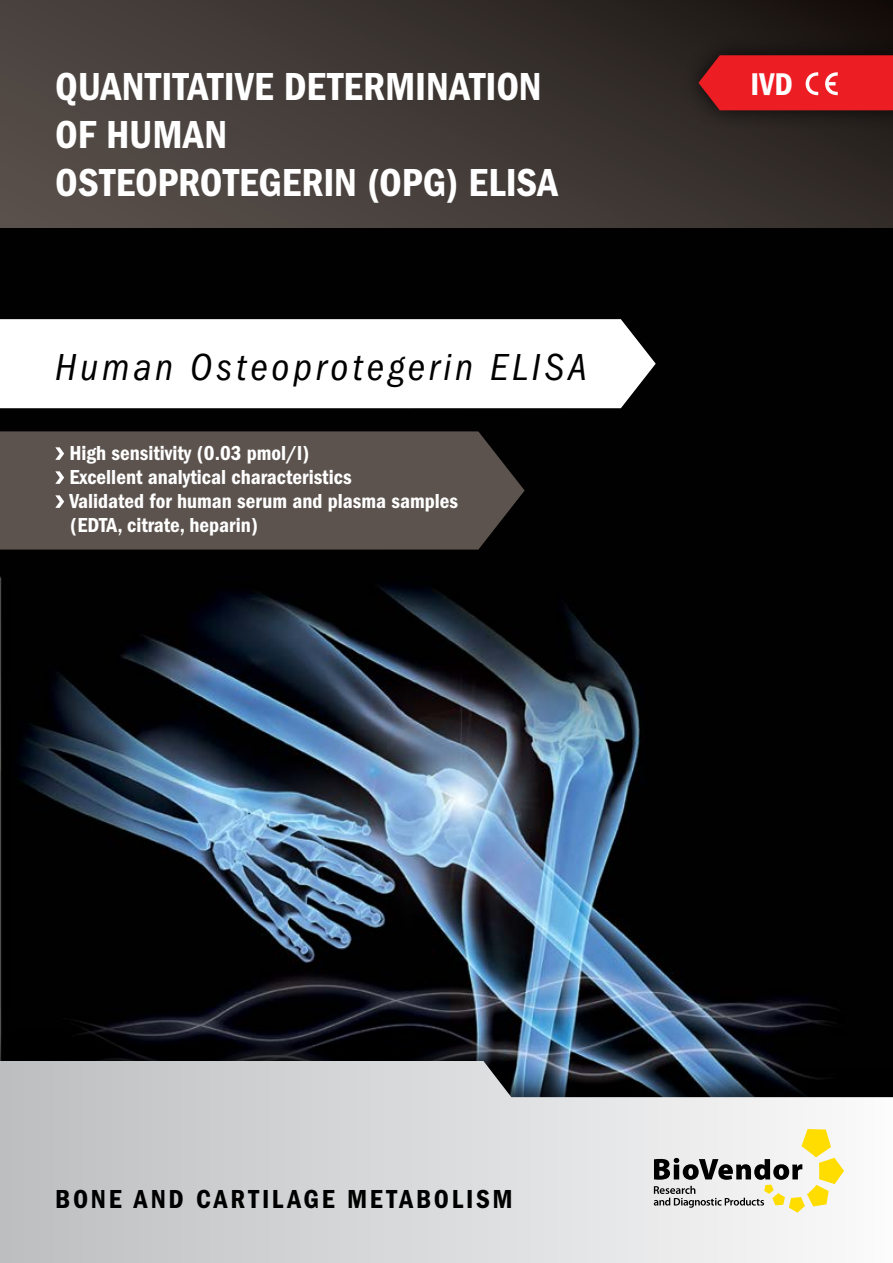
<style>
.page{position:relative;width:893px;height:1263px;background:#fff}
.page>*{position:absolute;margin:0;border:0;box-sizing:border-box;transform-origin:0 0}
.t1{font:40.5px/48px "ITC Franklin Gothic Std Dm Cd";color:#fff}
.t2{font:italic condensed 39px "ITC Franklin Gothic Std";letter-spacing:.1em;color:#000}
.t3{font:32.55px "ITC Franklin Gothic Std Dm Cd";color:#fff}
.t4{font:27px "ITC Franklin Gothic Std Dm Cd";letter-spacing:.1em;color:#000}
.t5{font:21px/24px "ITC Franklin Gothic Std Dm Cd";color:#fff}
</style>
<div class="page">
<img style="left:0;top:227px;width:893px;height:802px">
<svg style="left:0;top:0;width:893px;height:227px;background:#3f3834"></svg>
<svg style="left:0;top:319px;width:656px;height:89px"></svg>
<div style="left:0;top:1029px;width:893px;height:234px;background:#000;opacity:.8"></div>
<svg style="left:0;top:1061px;width:893px;height:202px;background:#c6c8ca"></svg>
<svg style="left:654px;top:1129px;width:190px;height:83px"></svg>
<div style="left:0;top:431px;width:525px;height:119px;background:#5c534e"></div>
<svg style="left:55px;top:447px;width:9px;height:13px"></svg>
<svg style="left:55px;top:471px;width:9px;height:13px"></svg>
<svg style="left:55px;top:495px;width:9px;height:13px"></svg>
<div style="left:681px;top:36px;width:212px;height:94px;background:#000;opacity:.75"></div>
<svg style="left:698px;top:55px;width:195px;height:55px;background:#e02228"></svg>
<h1 class="t1" style="left:55px;top:63px;width:504px">QUANTITATIVE DETERMINATION<br>OF HUMAN<br>OSTEOPROTEGERIN (OPG) ELISA</h1>
<h2 class="t2" style="left:55px;top:345px;width:533px">Human Osteoprotegerin ELISA</h2>
<p class="t5" style="left:69px;top:441px;width:390px">High sensitivity (0.03 pmol/l)<br>Excellent analytical characteristics<br>Validated for human serum and plasma samples (EDTA, citrate, heparin)</p>
<h3 class="t3" style="left:750px;top:65px;width:44px">IVD</h3>
<p class="t4" style="left:55px;top:1183px;width:459px">BONE AND CARTILAGE METABOLISM</p>
</div>
